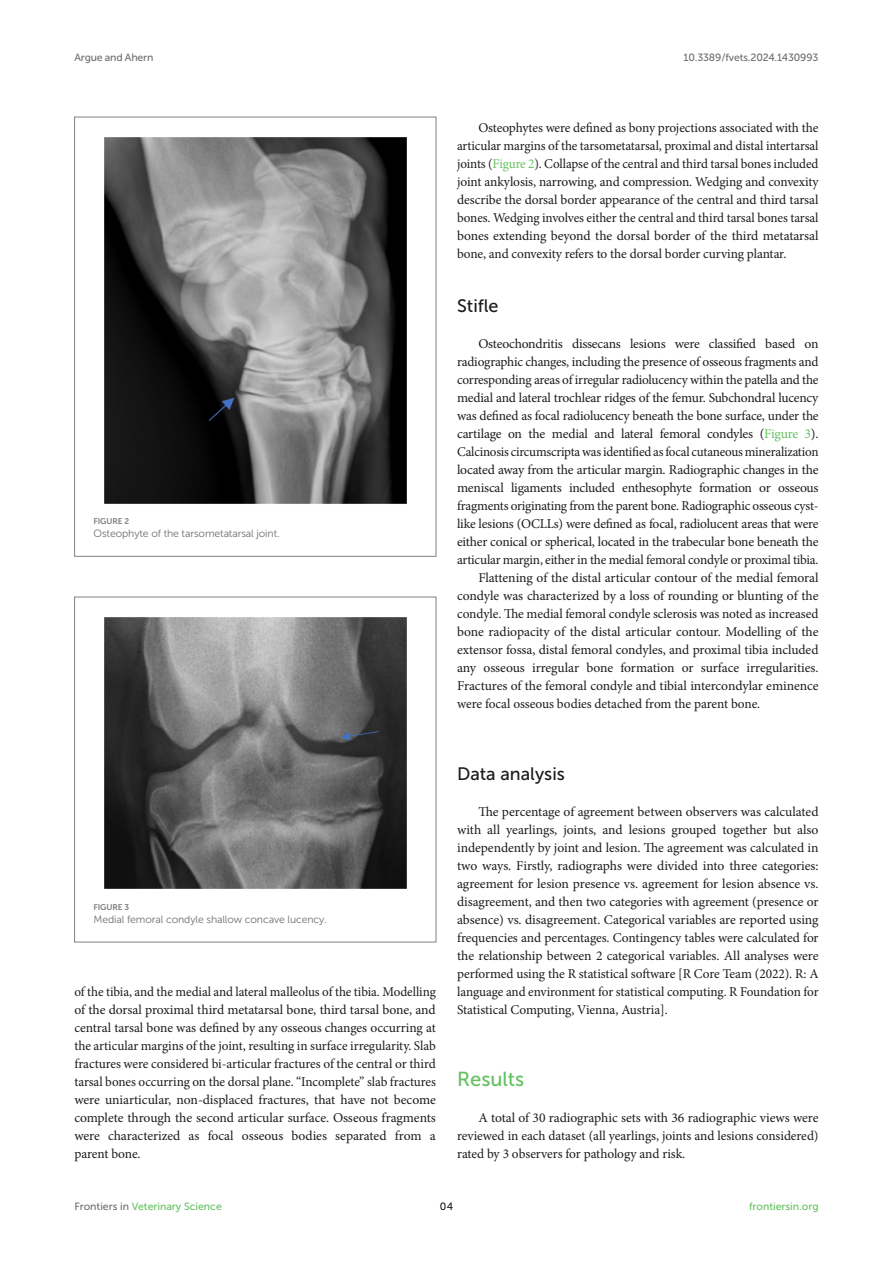
<style>
.page{position:relative;width:893px;height:1263px;background:#fff}
.page>*{position:absolute;margin:0;border:0;box-sizing:border-box;transform-origin:0 0}
.HEAD_1{font:20.25px "Museo Sans 500";color:#65c161}
.HEAD_2{font:18px "Museo Sans 500";color:#1b1c1b}
.TEXT_FLUSH{font:13.5px/18px "Minion Pro";letter-spacing:-.01em;color:#1b1c1b;text-align:justify}
.TEXT{font:13.5px/18px "Minion Pro";letter-spacing:-.01em;color:#1b1c1b;text-align:justify}
.FIG_LEG{font:10.5px "Museo Sans 300";letter-spacing:-.01em;color:#706f70}
.t1{font:10.5px "Museo Sans 500";color:#65c161}
.t2{font:10.5px "Museo Sans 500";letter-spacing:-.015em;color:#706f70}
.t3{font:10.5px "Museo Sans 500";color:#1b1c1b}
.FIG_HD{font:8.25px "Museo Sans 700";letter-spacing:-.01em;color:#7e7f7f}
.s1{color:#65c161}
.s2{color:#706f70}
</style>
<div class="page">
<img style="left:104px;top:137px;width:303px;height:367px">
<div style="left:74px;top:117px;width:362px;height:439px;border:1px solid #808285"></div>
<img style="left:104px;top:617px;width:303px;height:272px">
<p class="t2" style="left:74px;top:51px;width:81px">Argue and Ahern</p>
<p class="t2" style="left:684px;top:51px;width:136px">10.3389/fvets.2024.1430993</p>
<p class="FIG_HD" style="left:94px;top:516px;width:37px">FIGURE 2</p>
<p class="FIG_LEG" style="left:94px;top:528px;width:188px">Osteophyte of the tarsometatarsal joint.</p>
<p class="TEXT" style="left:457px;top:119px;width:363px;text-indent:21px">Osteophytes were defined as bony projections associated with the articular margins of the tarsometatarsal, proximal and distal intertarsal joints (<span class="s1">Figure 2</span>). Collapse of the central and third tarsal bones included joint ankylosis, narrowing, and compression. Wedging and convexity describe the dorsal border appearance of the central and third tarsal bones. Wedging involves either the central and third tarsal bones tarsal bones extending beyond the dorsal border of the third metatarsal bone, and convexity refers to the dorsal border curving plantar.</p>
<p class="HEAD_2" style="left:457px;top:296px;width:43px">Stifle</p>
<p class="TEXT_FLUSH" style="left:457px;top:335px;width:363px;text-indent:21px">Osteochondritis dissecans lesions were classified based on radiographic changes, including the presence of osseous fragments and corresponding areas of irregular radiolucency within the patella and the medial and lateral trochlear ridges of the femur. Subchondral lucency was defined as focal radiolucency beneath the bone surface, under the cartilage on the medial and lateral femoral condyles (<span class="s1">Figure 3</span>).<br>Calcinosis circumscripta was identified as focal cutaneous mineralization located away from the articular margin. Radiographic changes in the meniscal ligaments included enthesophyte formation or osseous fragments originating from the parent bone. Radiographic osseous cyst&shy;like lesions (OCLLs) were defined as focal, radiolucent areas that were either conical or spherical, located in the trabecular bone beneath the articular margin, either in the medial femoral condyle or proximal tibia.</p>
<p class="TEXT" style="left:457px;top:569px;width:363px;text-indent:21px">Flattening of the distal articular contour of the medial femoral condyle was characterized by a loss of rounding or blunting of the condyle. The medial femoral condyle sclerosis was noted as increased bone radiopacity of the distal articular contour. Modelling of the extensor fossa, distal femoral condyles, and proximal tibia included any osseous irregular bone formation or surface irregularities.<br>Fractures of the femoral condyle and tibial intercondylar eminence were focal osseous bodies detached from the parent bone.</p>
<p class="FIG_HD" style="left:94px;top:902px;width:37px">FIGURE 3</p>
<p class="FIG_LEG" style="left:94px;top:914px;width:235px">Medial femoral condyle shallow concave lucency.</p>
<p class="TEXT_FLUSH" style="left:74px;top:983px;width:363px">of the tibia, and the medial and lateral malleolus of the tibia. Modelling of the dorsal proximal third metatarsal bone, third tarsal bone, and central tarsal bone was defined by any osseous changes occurring at the articular margins of the joint, resulting in surface irregularity. Slab fractures were considered bi-articular fractures of the central or third tarsal bones occurring on the dorsal plane. “Incomplete” slab fractures were uniarticular, non-displaced fractures, that have not become complete through the second articular surface. Osseous fragments were characterized as focal osseous bodies separated from a parent bone.</p>
<p class="HEAD_2" style="left:457px;top:764px;width:109px">Data analysis</p>
<p class="TEXT_FLUSH" style="left:457px;top:803px;width:363px;text-indent:21px">The percentage of agreement between observers was calculated with all yearlings, joints, and lesions grouped together but also independently by joint and lesion. The agreement was calculated in two ways. Firstly, radiographs were divided into three categories: agreement for lesion presence vs. agreement for lesion absence vs. disagreement, and then two categories with agreement (presence or absence) vs. disagreement. Categorical variables are reported using frequencies and percentages. Contingency tables were calculated for the relationship between 2 categorical variables. All analyses were performed using the R statistical software [R Core Team (2022). R: A language and environment for statistical computing. R Foundation for Statistical Computing, Vienna, Austria].</p>
<p class="HEAD_1" style="left:457px;top:1068px;width:69px">Results</p>
<p class="TEXT_FLUSH" style="left:457px;top:1109px;width:363px;text-indent:21px">A total of 30 radiographic sets with 36 radiographic views were reviewed in each dataset (all yearlings, joints and lesions considered) rated by 3 observers for pathology and risk.</p>
<p class="t1" style="left:74px;top:1200px;width:149px"><span class="s2">Frontiers in</span> Veterinary Science</p>
<p class="t3" style="left:440px;top:1200px;width:15px">04</p>
<p class="t1" style="left:749px;top:1200px;width:71px">frontiersin.org</p>
</div>
